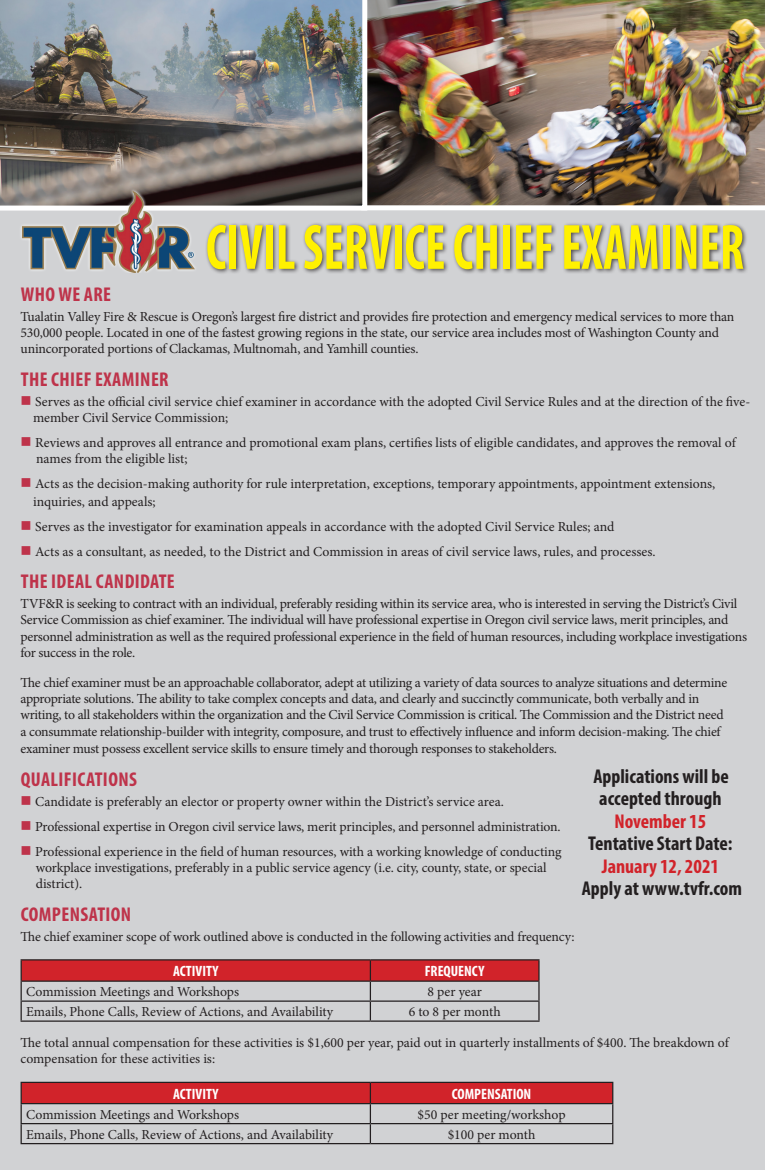
<style>
.page{position:relative;width:765px;height:1170px;background:#d1d2d4}
.page>*{position:absolute;margin:0;border:0;box-sizing:border-box;transform-origin:0 0}
.t1{font:700 condensed 64.62px "Myriad Pro";letter-spacing:.005em;color:#fff101;scale:.79 1}
.t2{font:700 condensed 20px/22.5px "Myriad Pro";color:#231f20}
.t3{font:700 condensed 20px "Myriad Pro";letter-spacing:.02em;color:#be334a}
.t4{font:700 condensed 20px "Myriad Pro";color:#d1232a}
.t5{font:700 condensed 15px "Myriad Pro";color:#fff}
.t6{font:13.75px/16.2px "Minion Pro";letter-spacing:-.01em;color:#231f20}
.s1{color:#be334a}
</style>
<div class="page">
<hr style="left:21px;top:959px;width:349px;height:2px;background:#231f20">
<hr style="left:370px;top:959px;width:170px;height:2px;background:#231f20">
<svg style="left:21px;top:960px;width:519px;height:61px"></svg>
<hr style="left:21px;top:1021px;width:349px;height:1px;background:#231f20">
<hr style="left:370px;top:1021px;width:170px;height:1px;background:#231f20">
<svg style="left:21px;top:1082px;width:592px;height:61px"></svg>
<hr style="left:21px;top:1143px;width:349px;height:1px;background:#231f20">
<hr style="left:370px;top:1143px;width:243px;height:1px;background:#231f20">
<div style="left:204px;top:222px;width:544px;height:53px;background:#231f20;opacity:.75"></div>
<img style="left:367px;top:0;width:398px;height:210px">
<img style="left:0;top:0;width:367px;height:211px">
<img style="left:13px;top:187px;width:193px;height:85px">
<h1 class="t1" style="left:206px;top:207px;width:683px">CIVIL SERVICE CHIEF EXAMINER</h1>
<h2 class="t3" style="left:21px;top:281px;width:92px">WHO WE ARE</h2>
<p class="t6" style="left:21px;top:308px;width:715px">Tualatin Valley Fire &amp; Rescue is Oregon’s largest fire district and provides fire protection and emergency medical services to more than<br>530,000 people. Located in one of the fastest growing regions in the state, our service area includes most of Washington County and unincorporated portions of Clackamas, Multnomah, and Yamhill counties.</p>
<h2 class="t3" style="left:21px;top:366px;width:149px">THE CHIEF EXAMINER</h2>
<p class="t6" style="left:33px;top:393px;width:719px;text-indent:-12px"><span class="s1">■</span> Serves as the official civil service chief examiner in accordance with the adopted Civil Service Rules and at the direction of the five&shy;member Civil Service Commission;</p>
<p class="t6" style="left:36px;top:434px;width:701px;text-indent:-16px"><span class="s1">■</span> Reviews and approves all entrance and promotional exam plans, certifies lists of eligible candidates, and approves the removal of names from the eligible list;</p>
<p class="t6" style="left:33px;top:475px;width:684px;line-height:17.5px;text-indent:-12px"><span class="s1">■</span> Acts as the decision-making authority for rule interpretation, exceptions, temporary appointments, appointment extensions, inquiries, and appeals;</p>
<p class="t6" style="left:21px;top:518px;width:596px"><span class="s1">■</span> Serves as the investigator for examination appeals in accordance with the adopted Civil Service Rules; and</p>
<p class="t6" style="left:21px;top:543px;width:636px"><span class="s1">■</span> Acts as a consultant, as needed, to the District and Commission in areas of civil service laws, rules, and processes.</p>
<h2 class="t3" style="left:21px;top:569px;width:156px">THE IDEAL CANDIDATE</h2>
<p class="t6" style="left:21px;top:596px;width:728px">TVF&amp;R is seeking to contract with an individual, preferably residing within its service area, who is interested in serving the District’s Civil Service Commission as chief examiner. The individual will have professional expertise in Oregon civil service laws, merit principles, and personnel administration as well as the required professional experience in the field of human resources, including workplace investigations for success in the role.</p>
<p class="t6" style="left:21px;top:674px;width:708px">The chief examiner must be an approachable collaborator, adept at utilizing a variety of data sources to analyze situations and determine appropriate solutions. The ability to take complex concepts and data, and clearly and succinctly communicate, both verbally and in writing, to all stakeholders within the organization and the Civil Service Commission is critical. The Commission and the District need a consummate relationship-builder with integrity, composure, and trust to effectively influence and inform decision-making. The chief</p>
<p class="t6" style="left:21px;top:741px;width:538px">examiner must possess excellent service skills to ensure timely and thorough responses to stakeholders.</p>
<h2 class="t3" style="left:21px;top:766px;width:118px">QUALIFICATIONS</h2>
<p class="t6" style="left:21px;top:793px;width:485px"><span class="s1">■</span> Candidate is preferably an elector or property owner within the District’s service area.</p>
<p class="t6" style="left:21px;top:818px;width:542px"><span class="s1">■</span> Professional expertise in Oregon civil service laws, merit principles, and personnel administration.</p>
<p class="t6" style="left:36px;top:843px;width:527px;text-indent:-15px"><span class="s1">■</span> Professional experience in the field of human resources, with a working knowledge of conducting workplace investigations, preferably in a public service agency (i.e. city, county, state, or special district).</p>
<h2 class="t3" style="left:21px;top:901px;width:112px">COMPENSATION</h2>
<p class="t6" style="left:21px;top:928px;width:556px">The chief examiner scope of work outlined above is conducted in the following activities and frequency:</p>
<p class="t5" style="left:173px;top:962px;width:47px">ACTIVITY</p>
<p class="t5" style="left:425px;top:962px;width:61px">FREQUENCY</p>
<p class="t6" style="left:26px;top:984px;width:215px">Commission Meetings and Workshops</p>
<p class="t6" style="left:428px;top:984px;width:56px">8 per year</p>
<p class="t6" style="left:26px;top:1004px;width:309px">Emails, Phone Calls, Review of Actions, and Availability</p>
<p class="t6" style="left:409px;top:1004px;width:94px">6 to 8 per month</p>
<p class="t6" style="left:21px;top:1034px;width:710px">The total annual compensation for these activities is $1,600 per year, paid out in quarterly installments of $400. The breakdown of compensation for these activities is:</p>
<p class="t5" style="left:173px;top:1084px;width:47px">ACTIVITY</p>
<p class="t5" style="left:452px;top:1084px;width:81px">COMPENSATION</p>
<p class="t6" style="left:26px;top:1106px;width:215px">Commission Meetings and Workshops</p>
<p class="t6" style="left:418px;top:1106px;width:149px">$50 per meeting/workshop</p>
<p class="t6" style="left:26px;top:1126px;width:309px">Emails, Phone Calls, Review of Actions, and Availability</p>
<p class="t6" style="left:448px;top:1126px;width:89px">$100 per month</p>
<h2 class="t2" style="left:593px;top:764px;width:137px">Applications will be accepted through</h2>
<h2 class="t4" style="left:615px;top:808px;width:93px">November 15</h2>
<h2 class="t2" style="left:588px;top:832px;width:146px">Tentative Start Date:</h2>
<h2 class="t4" style="left:602px;top:853px;width:119px">January 12, 2021</h2>
<h2 class="t2" style="left:582px;top:877px;width:162px">Apply at www.tvfr.com</h2>
</div>
